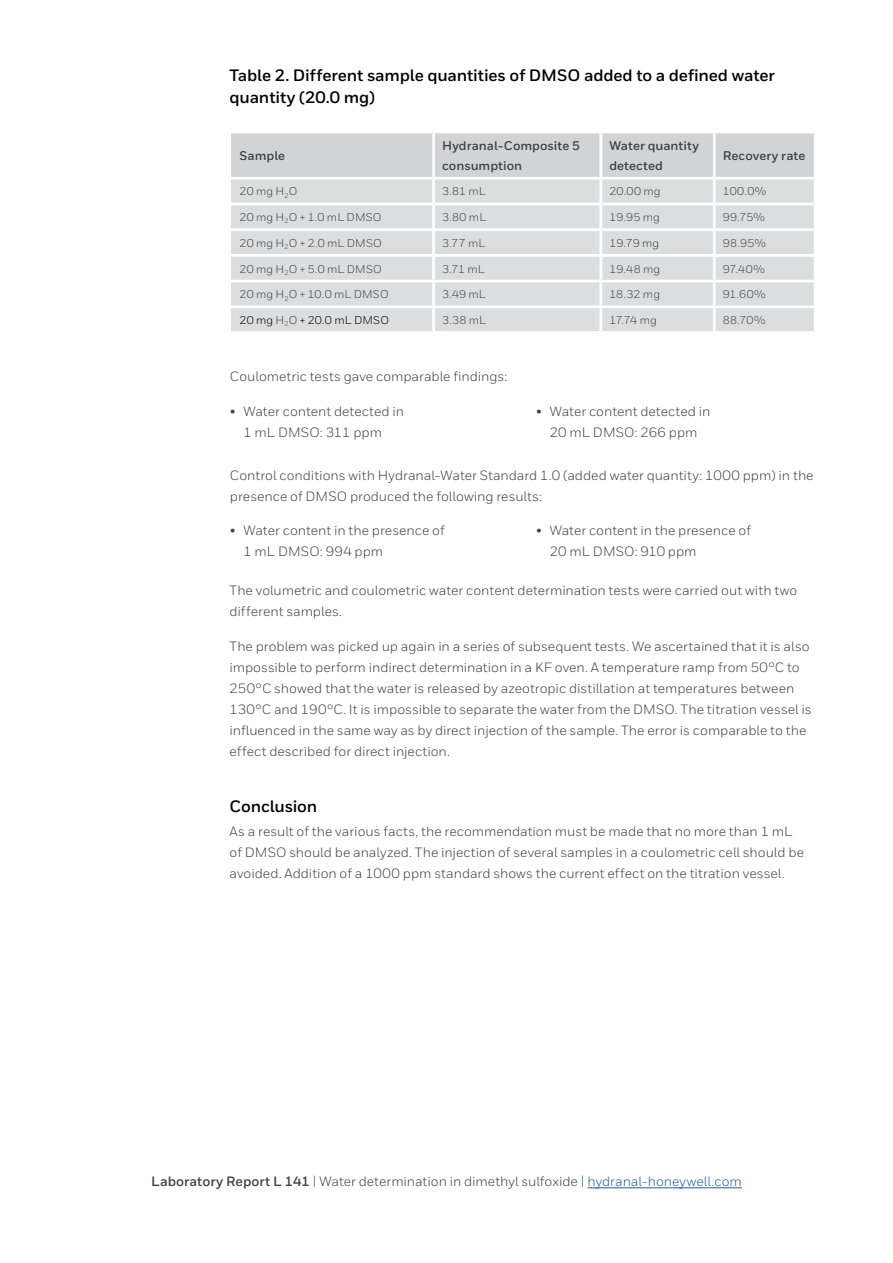
<style>
.page{position:relative;width:893px;height:1263px;background:#fff}
.page>*{position:absolute;margin:0;border:0;box-sizing:border-box;transform-origin:0 0}
.t1{font:700 16.5px/22.5px "Honeywell Sans";letter-spacing:-.01em;color:#000}
.t2{font:13.5px/21px "Honeywell Sans";color:#414042}
.t3{font:700 12.6px/19.5px "Honeywell Sans";color:#414042}
.t4{font:11.25px "Honeywell Sans";letter-spacing:.005em;color:#414042}
.t5{font:11.25px "Honeywell Sans";letter-spacing:.015em;color:#000}
.s1{color:#414042}
.s2{font-weight:700}
.s3{color:#215e9e}
</style>
<div class="page">
<div style="left:231px;top:133px;width:583px;height:44px;background:#d1d3d4"></div>
<div style="left:231px;top:180px;width:583px;height:151px;background:#dcddde"></div>
<hr style="left:432px;top:180px;width:3px;height:23px;background:#fff">
<hr style="left:231px;top:203px;width:203px;height:2px;background:#fff">
<hr style="left:434px;top:203px;width:167px;height:2px;background:#fff">
<hr style="left:432px;top:205px;width:3px;height:23px;background:#fff">
<hr style="left:231px;top:228px;width:203px;height:3px;background:#fff">
<hr style="left:434px;top:228px;width:167px;height:3px;background:#fff">
<hr style="left:432px;top:231px;width:3px;height:23px;background:#fff">
<hr style="left:231px;top:254px;width:203px;height:3px;background:#fff">
<hr style="left:434px;top:254px;width:167px;height:3px;background:#fff">
<hr style="left:432px;top:257px;width:3px;height:23px;background:#fff">
<hr style="left:231px;top:280px;width:203px;height:2px;background:#fff">
<hr style="left:434px;top:280px;width:167px;height:2px;background:#fff">
<hr style="left:432px;top:282px;width:3px;height:23px;background:#fff">
<hr style="left:231px;top:305px;width:203px;height:3px;background:#fff">
<hr style="left:434px;top:305px;width:167px;height:3px;background:#fff">
<hr style="left:432px;top:308px;width:3px;height:23px;background:#fff">
<hr style="left:599px;top:180px;width:3px;height:23px;background:#fff">
<hr style="left:599px;top:205px;width:3px;height:23px;background:#fff">
<hr style="left:599px;top:231px;width:3px;height:23px;background:#fff">
<hr style="left:599px;top:257px;width:3px;height:23px;background:#fff">
<hr style="left:599px;top:282px;width:3px;height:23px;background:#fff">
<hr style="left:599px;top:308px;width:3px;height:23px;background:#fff">
<hr style="left:713px;top:180px;width:3px;height:23px;background:#fff">
<hr style="left:713px;top:205px;width:3px;height:23px;background:#fff">
<hr style="left:713px;top:231px;width:3px;height:23px;background:#fff">
<hr style="left:713px;top:257px;width:3px;height:23px;background:#fff">
<hr style="left:713px;top:282px;width:3px;height:23px;background:#fff">
<hr style="left:713px;top:308px;width:3px;height:23px;background:#fff">
<hr style="left:601px;top:203px;width:113px;height:2px;background:#fff">
<hr style="left:714px;top:203px;width:103px;height:2px;background:#fff">
<hr style="left:601px;top:228px;width:113px;height:3px;background:#fff">
<hr style="left:714px;top:228px;width:103px;height:3px;background:#fff">
<hr style="left:601px;top:254px;width:113px;height:3px;background:#fff">
<hr style="left:714px;top:254px;width:103px;height:3px;background:#fff">
<hr style="left:601px;top:280px;width:113px;height:2px;background:#fff">
<hr style="left:714px;top:280px;width:103px;height:2px;background:#fff">
<hr style="left:601px;top:305px;width:113px;height:3px;background:#fff">
<hr style="left:714px;top:305px;width:103px;height:3px;background:#fff">
<hr style="left:432px;top:133px;width:3px;height:44px;background:#fff">
<hr style="left:599px;top:133px;width:3px;height:44px;background:#fff">
<hr style="left:713px;top:133px;width:3px;height:44px;background:#fff">
<hr style="left:587px;top:1187px;width:155px;height:1px;background:#215e9e">
<p class="t1" style="left:230px;top:64px;width:547px">Table 2. Different sample quantities of DMSO added to a defined water quantity (20.0 mg)</p>
<p class="t3" style="left:240px;top:146px;width:47px">Sample</p>
<p class="t3" style="left:442px;top:136px;width:139px">Hydranal-Composite 5 consumption</p>
<p class="t3" style="left:609px;top:136px;width:91px">Water quantity detected</p>
<p class="t3" style="left:723px;top:146px;width:84px">Recovery rate</p>
<p class="t4" style="left:240px;top:185px;width:59px">20 mg H<sub>2</sub>O</p>
<p class="t4" style="left:442px;top:185px;width:45px">3.81 mL</p>
<p class="t4" style="left:609px;top:185px;width:53px">20.00 mg</p>
<p class="t4" style="left:723px;top:185px;width:45px">100.0%</p>
<p class="t4" style="left:240px;top:211px;width:144px">20 mg H<sub>2</sub>O + 1.0 mL DMSO</p>
<p class="t4" style="left:442px;top:211px;width:46px">3.80 mL</p>
<p class="t4" style="left:609px;top:211px;width:52px">19.95 mg</p>
<p class="t4" style="left:723px;top:211px;width:44px">99.75%</p>
<p class="t4" style="left:240px;top:236px;width:144px">20 mg H<sub>2</sub>O + 2.0 mL DMSO</p>
<p class="t4" style="left:442px;top:236px;width:45px">3.77 mL</p>
<p class="t4" style="left:609px;top:236px;width:51px">19.79 mg</p>
<p class="t4" style="left:723px;top:236px;width:45px">98.95%</p>
<p class="t4" style="left:240px;top:262px;width:144px">20 mg H<sub>2</sub>O + 5.0 mL DMSO</p>
<p class="t4" style="left:442px;top:262px;width:44px">3.71 mL</p>
<p class="t4" style="left:609px;top:262px;width:52px">19.48 mg</p>
<p class="t4" style="left:723px;top:262px;width:44px">97.40%</p>
<p class="t4" style="left:240px;top:288px;width:151px">20 mg H<sub>2</sub>O + 10.0 mL DMSO</p>
<p class="t4" style="left:442px;top:288px;width:45px">3.49 mL</p>
<p class="t4" style="left:609px;top:288px;width:52px">18.32 mg</p>
<p class="t4" style="left:723px;top:288px;width:45px">91.60%</p>
<p class="t5" style="left:240px;top:313px;width:151px">20 mg <span class="s1">H</span><sub>2</sub><span class="s1">O</span> + 20.0 mL DMSO</p>
<p class="t4" style="left:442px;top:313px;width:46px">3.38 mL</p>
<p class="t4" style="left:609px;top:313px;width:49px">17.74 mg</p>
<p class="t4" style="left:723px;top:313px;width:44px">88.70%</p>
<p class="t2" style="left:230px;top:366px;width:279px">Coulometric tests gave comparable findings:</p>
<p class="t2" style="left:243px;top:401px;width:162px;text-indent:-14px">• Water content detected in<br>1 mL DMSO: 311 ppm</p>
<p class="t2" style="left:536px;top:401px;width:176px;text-align:center">• Water content detected in<br>20 mL DMSO: 266 ppm</p>
<p class="t2" style="left:230px;top:465px;width:585px">Control conditions with Hydranal-Water Standard 1.0 (added water quantity: 1000 ppm) in the presence of DMSO produced the following results:</p>
<p class="t2" style="left:243px;top:520px;width:203px;text-indent:-14px">• Water content in the presence of<br>1 mL DMSO: 994 ppm</p>
<p class="t2" style="left:550px;top:520px;width:203px;text-indent:-14px">• Water content in the presence of<br>20 mL DMSO: 910 ppm</p>
<p class="t2" style="left:229px;top:580px;width:569px">The volumetric and coulometric water content determination tests were carried out with two different samples.</p>
<p class="t2" style="left:229px;top:636px;width:584px">The problem was picked up again in a series of subsequent tests. We ascertained that it is also impossible to perform indirect determination in a KF oven. A temperature ramp from 50°C to 250°C showed that the water is released by azeotropic distillation at temperatures between 130°C and 190°C. It is impossible to separate the water from the DMSO. The titration vessel is influenced in the same way as by direct injection of the sample. The error is comparable to the effect described for direct injection.</p>
<p class="t1" style="left:230px;top:796px;width:89px">Conclusion</p>
<p class="t2" style="left:230px;top:821px;width:576px">As a result of the various facts, the recommendation must be made that no more than 1 mL of DMSO should be analyzed. The injection of several samples in a coulometric cell should be avoided. Addition of a 1000 ppm standard shows the current effect on the titration vessel.</p>
<p class="t2" style="left:151px;top:1171px;width:592px"><span class="s2">Laboratory Report L 141</span> | Water determination in dimethyl sulfoxide | <span class="s3">hydranal-honeywell.com</span></p>
</div>
